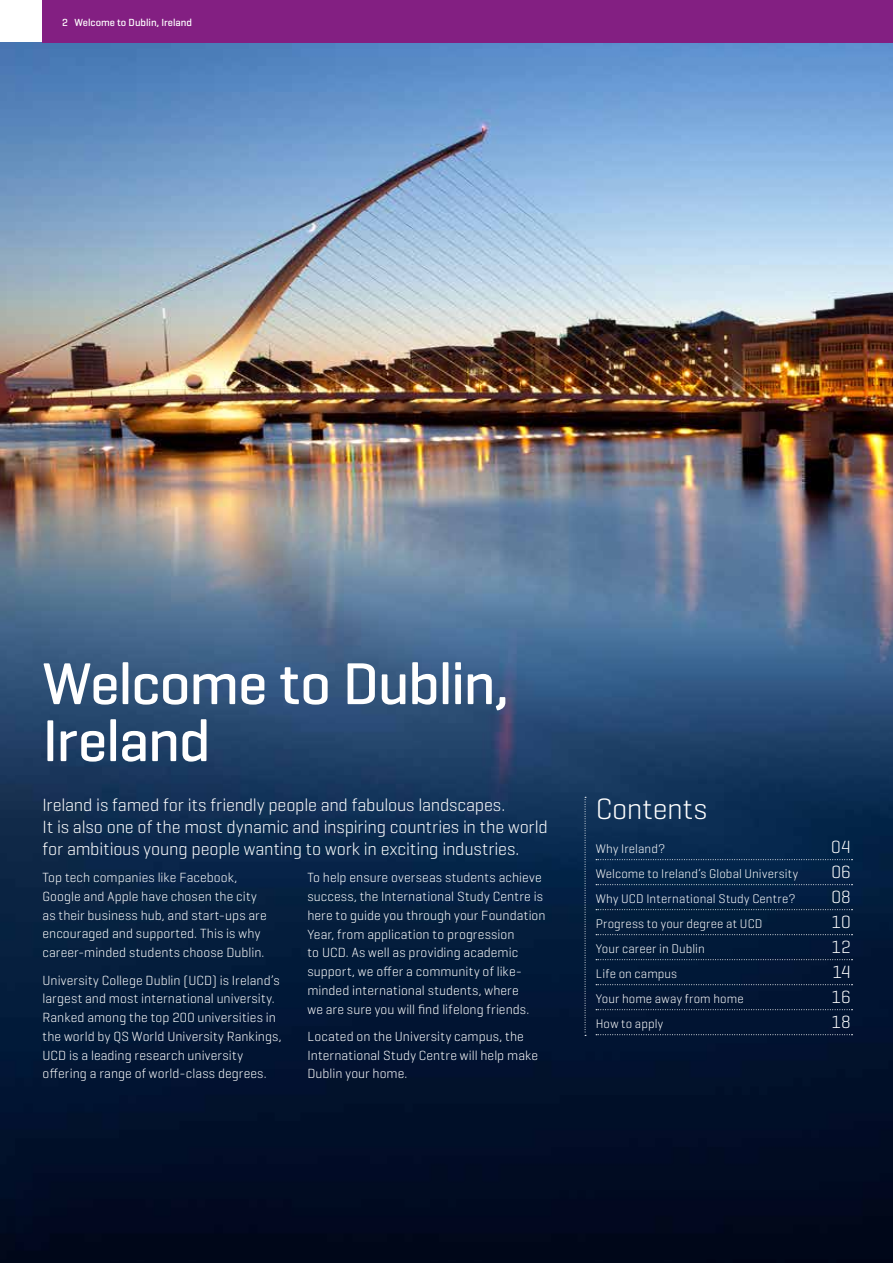
<style>
.page{position:relative;width:893px;height:1263px;background:#fff}
.page>*{position:absolute;margin:0;border:0;box-sizing:border-box;transform-origin:0 0}
.t1{font:500 60px/57px "Geogrotesque";letter-spacing:-.025em;color:#fff}
.t2{font:300 30px "Geogrotesque";color:#fff}
.t3{font:300 18px/21.8px "Geogrotesque";letter-spacing:-.01em;color:#fff}
.t4{font:300 13.5px/18.8px "Geogrotesque";letter-spacing:.005em;color:#fff}
.t5{font:300 12.75px "Geogrotesque";letter-spacing:.01em;color:#fff}
.t6{font:500 10.5px "Geogrotesque";color:#fff}
</style>
<div class="page">
<img style="left:0;top:43px;width:893px;height:1220px">
<div style="left:43px;top:0;width:850px;height:43px;background:#831f82"></div>
<svg style="left:596px;top:859px;width:256px;height:1px"></svg>
<svg style="left:596px;top:884px;width:256px;height:1px"></svg>
<svg style="left:596px;top:909px;width:256px;height:1px"></svg>
<svg style="left:596px;top:934px;width:256px;height:1px"></svg>
<svg style="left:596px;top:959px;width:256px;height:1px"></svg>
<svg style="left:596px;top:984px;width:256px;height:1px"></svg>
<svg style="left:596px;top:1009px;width:256px;height:1px"></svg>
<svg style="left:596px;top:1034px;width:256px;height:1px"></svg>
<svg style="left:585px;top:797px;width:1px;height:239px"></svg>
<p class="t6" style="left:62px;top:16px;width:132px">2 Welcome to Dublin, Ireland</p>
<h1 class="t1" style="left:43px;top:654px;width:468px">Welcome to Dublin,<br>Ireland</h1>
<h3 class="t3" style="left:43px;top:794px;width:507px">Ireland is famed for its friendly people and fabulous landscapes.<br>It is also one of the most dynamic and inspiring countries in the world for ambitious young people wanting to work in exciting industries.</h3>
<p class="t4" style="left:43px;top:868px;width:226px">Top tech companies like Facebook, Google and Apple have chosen the city as their business hub, and start-ups are encouraged and supported. This is why career-minded students choose Dublin.</p>
<p class="t4" style="left:43px;top:970px;width:241px">University College Dublin (UCD) is Ireland’s largest and most international university.<br>Ranked among the top 200 universities in the world by QS World University Rankings, UCD is a leading research university offering a range of world-class degrees.</p>
<p class="t4" style="left:307px;top:868px;width:240px">To help ensure overseas students achieve success, the International Study Centre is here to guide you through your Foundation Year, from application to progression<br>to UCD. As well as providing academic support, we offer a community of like&shy;minded international students, where<br>we are sure you will find lifelong friends.</p>
<p class="t4" style="left:307px;top:1026px;width:232px">Located on the University campus, the<br>International Study Centre will help make<br>Dublin your home.</p>
<h2 class="t2" style="left:596px;top:790px;width:113px">Contents</h2>
<p class="t5" style="left:596px;top:841px;width:71px">Why Ireland?</p>
<h3 class="t3" style="left:831px;top:835px;width:21px">04</h3>
<p class="t5" style="left:596px;top:866px;width:204px">Welcome to Ireland’s Global University</p>
<h3 class="t3" style="left:831px;top:860px;width:21px">06</h3>
<p class="t5" style="left:596px;top:891px;width:201px">Why UCD International Study Centre?</p>
<h3 class="t3" style="left:831px;top:885px;width:21px">08</h3>
<p class="t5" style="left:596px;top:916px;width:168px">Progress to your degree at UCD</p>
<h3 class="t3" style="left:831px;top:910px;width:21px">10</h3>
<p class="t5" style="left:596px;top:941px;width:110px">Your career in Dublin</p>
<h3 class="t3" style="left:831px;top:935px;width:21px">12</h3>
<p class="t5" style="left:596px;top:966px;width:83px">Life on campus</p>
<h3 class="t3" style="left:832px;top:960px;width:20px">14</h3>
<p class="t5" style="left:596px;top:991px;width:149px">Your home away from home</p>
<h3 class="t3" style="left:831px;top:985px;width:21px">16</h3>
<p class="t5" style="left:596px;top:1016px;width:69px">How to apply</p>
<h3 class="t3" style="left:831px;top:1010px;width:21px">18</h3>
</div>
